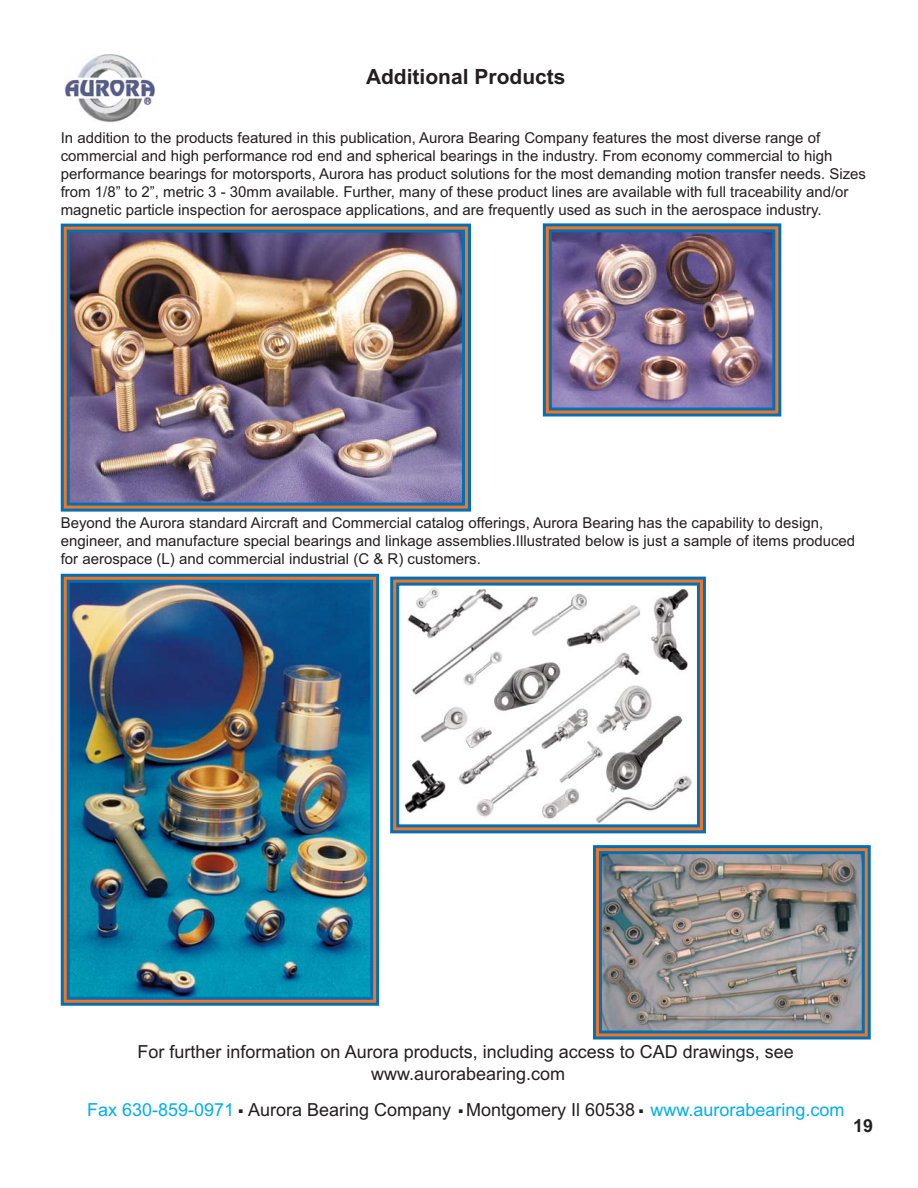
<style>
.page{position:relative;width:918px;height:1188px;background:#fff}
.page>*{position:absolute;margin:0;border:0;box-sizing:border-box;transform-origin:0 0}
.t1{font:36px "Arial";color:#231f20}
.t2{font:700 21px "Arial";color:#231f20}
.t3{font:18px/21.6px "Arial";color:#231f20;text-align:center}
.t4{font:700 18px "Arial";color:#231f20}
.t5{font:15px/18px "Arial";color:#231f20}
.s1{color:#00aeef}
</style>
<div class="page">
<img style="left:64px;top:54px;width:91px;height:69px">
<img style="left:60px;top:573px;width:320px;height:433px">
<img style="left:60px;top:223px;width:411px;height:289px">
<img style="left:542px;top:223px;width:240px;height:194px">
<svg style="left:390px;top:576px;width:316px;height:258px"></svg>
<img style="left:593px;top:845px;width:278px;height:195px">
<h2 class="t2" style="left:366px;top:63px;width:201px">Additional Products</h2>
<p class="t5" style="left:61px;top:129px;width:807px">In addition to the products featured in this publication, Aurora Bearing Company features the most diverse range of commercial and high performance rod end and spherical bearings in the industry. From economy commercial to high performance bearings for motorsports, Aurora has product solutions for the most demanding motion transfer needs. Sizes from 1/8” to 2”, metric 3 - 30mm available. Further, many of these product lines are available with full traceability and/or magnetic particle inspection for aerospace applications, and are frequently used as such in the aerospace industry.</p>
<p class="t5" style="left:61px;top:514px;width:796px">Beyond the Aurora standard Aircraft and Commercial catalog offerings, Aurora Bearing has the capability to design, engineer, and manufacture special bearings and linkage assemblies.Illustrated below is just a sample of items produced for aerospace (L) and commercial industrial (C &amp; R) customers.</p>
<p class="t3" style="left:138px;top:1041px;width:658px">For further information on Aurora products, including access to CAD drawings, see www.aurorabearing.com</p>
<p class="t3" style="left:87px;top:1099px;width:759px"><span class="s1">Fax 630-859-0971</span> <sup>.</sup>Aurora Bearing Company Montgomery Il 60538 <span class="s1">www.aurorabearing.com</span></p>
<h1 class="t1" style="left:456px;top:1076px;width:12px">.</h1>
<h1 class="t1" style="left:636px;top:1076px;width:12px">.</h1>
<p class="t4" style="left:853px;top:1113px;width:22px">19</p>
</div>
